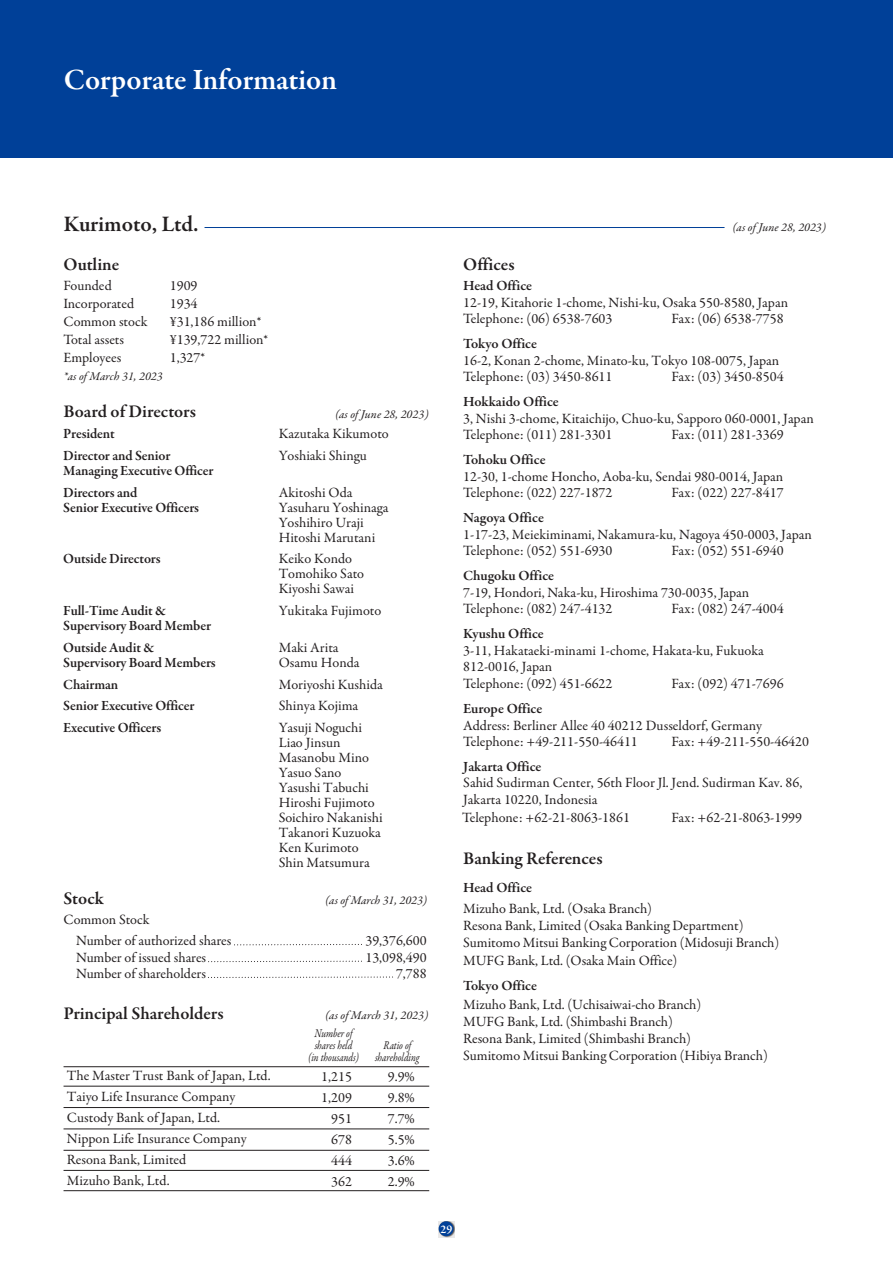
<style>
.page{position:relative;width:893px;height:1263px;background:#fff}
.page>*{position:absolute;margin:0;border:0;box-sizing:border-box;transform-origin:0 0}
.t1{font:600 30px "Garamond Premr Pro";letter-spacing:-.01em;color:#fff}
.t2{font:600 22.5px "Garamond Premr Pro";letter-spacing:-.005em;color:#231f20}
.t3{font:600 18px "Garamond Premr Pro";color:#231f20}
.t4{font:14.25px/21px "Garamond Premr Pro";color:#231f20}
.t5{font:600 14.25px/21.8px "Garamond Premr Pro";letter-spacing:-.01em;color:#231f20}
.t6{font:italic 12px/18.1px "Garamond Premr Pro";color:#231f20}
.t7{font:italic 12px "Garamond Premr Pro";color:#231f20;scale:.8 1}
.t8{font:600 12px "Garamond Premr Pro";color:#fff}
</style>
<div class="page">
<hr style="left:205px;top:227px;width:519px;height:1px;background:#004098">
<div style="left:0;top:0;width:893px;height:157px;background:#004098"></div>
<hr style="left:64px;top:1066px;width:365px;height:1px;background:#231f20">
<hr style="left:64px;top:1086px;width:365px;height:1px;background:#231f20">
<hr style="left:64px;top:1107px;width:365px;height:1px;background:#231f20">
<hr style="left:64px;top:1129px;width:365px;height:1px;background:#231f20">
<hr style="left:64px;top:1150px;width:365px;height:1px;background:#231f20">
<hr style="left:64px;top:1170px;width:365px;height:1px;background:#231f20">
<hr style="left:64px;top:1190px;width:365px;height:1px;background:#231f20">
<svg style="left:237px;top:944px;width:125px;height:1px"></svg>
<svg style="left:209px;top:961px;width:153px;height:1px"></svg>
<svg style="left:208px;top:976px;width:185px;height:2px"></svg>
<svg style="left:438px;top:1221px;width:17px;height:17px"></svg>
<div style="left:439px;top:1221px;width:15px;height:15px;background:#004098;border-radius:50%"></div>
<h1 class="t1" style="left:64px;top:61px;width:275px">Corporate Information</h1>
<h2 class="t2" style="left:64px;top:211px;width:137px">Kurimoto, Ltd.</h2>
<p class="t6" style="left:733px;top:219px;width:95px">(as of June 28, 2023)</p>
<p class="t3" style="left:64px;top:253px;width:57px">Outline</p>
<p class="t4" style="left:64px;top:275px;width:50px">Founded</p>
<p class="t4" style="left:170px;top:275px;width:29px">1909</p>
<p class="t4" style="left:64px;top:293px;width:72px">Incorporated</p>
<p class="t4" style="left:170px;top:293px;width:29px">1934</p>
<p class="t4" style="left:64px;top:311px;width:86px">Common stock</p>
<p class="t4" style="left:170px;top:311px;width:93px">¥31,186 million*</p>
<p class="t4" style="left:64px;top:329px;width:62px">Total assets</p>
<p class="t4" style="left:170px;top:329px;width:100px">¥139,722 million*</p>
<p class="t4" style="left:64px;top:347px;width:59px">Employees</p>
<p class="t4" style="left:170px;top:347px;width:37px">1,327*</p>
<p class="t6" style="left:64px;top:367px;width:101px">*as of March 31, 2023</p>
<p class="t3" style="left:64px;top:400px;width:134px">Board of Directors</p>
<p class="t6" style="left:335px;top:406px;width:95px">(as of June 28, 2023)</p>
<p class="t4" style="left:279px;top:423px;width:112px;line-height:21.8px">Kazutaka Kikumoto<br>Yoshiaki Shingu</p>
<p class="t4" style="left:279px;top:485px;width:111px;line-height:15px">Akitoshi Oda<br>Yasuharu Yoshinaga<br>Yoshihiro Uraji<br>Hitoshi Marutani</p>
<p class="t4" style="left:279px;top:552px;width:87px;line-height:15px">Keiko Kondo<br>Tomohiko Sato<br>Kiyoshi Sawai</p>
<p class="t4" style="left:279px;top:600px;width:104px">Yukitaka Fujimoto</p>
<p class="t4" style="left:279px;top:640px;width:82px;line-height:15px">Maki Arita<br>Osamu Honda</p>
<p class="t4" style="left:279px;top:674px;width:106px;line-height:21.8px">Moriyoshi Kushida<br>Shinya Kojima<br>Yasuji Noguchi</p>
<p class="t4" style="left:279px;top:735px;width:105px;line-height:15px">Liao Jinsun<br>Masanobu Mino<br>Yasuo Sano<br>Yasushi Tabuchi<br>Hiroshi Fujimoto<br>Soichiro Nakanishi<br>Takanori Kuzuoka<br>Ken Kurimoto<br>Shin Matsumura</p>
<p class="t5" style="left:63px;top:423px;width:109px">President<br>Director and Senior</p>
<p class="t5" style="left:63px;top:460px;width:152px">Managing Executive Officer<br>Directors and</p>
<p class="t5" style="left:63px;top:496px;width:137px">Senior Executive Officers</p>
<p class="t5" style="left:63px;top:548px;width:99px">Outside Directors</p>
<p class="t5" style="left:63px;top:603px;width:149px;line-height:15px">Full-Time Audit &amp;<br>Supervisory Board Member</p>
<p class="t5" style="left:63px;top:640px;width:154px;line-height:15px">Outside Audit &amp;<br>Supervisory Board Members</p>
<p class="t5" style="left:63px;top:673px;width:133px">Chairman<br>Senior Executive Officer<br>Executive Officers</p>
<p class="t3" style="left:64px;top:887px;width:42px">Stock</p>
<p class="t6" style="left:325px;top:892px;width:103px">(as of March 31, 2023)</p>
<p class="t4" style="left:76px;top:909px;width:157px;text-indent:-13px">Common Stock<br>Number of authorized shares</p>
<p class="t4" style="left:365px;top:930px;width:63px">39,376,600</p>
<p class="t4" style="left:76px;top:947px;width:131px">Number of issued shares</p>
<p class="t4" style="left:365px;top:947px;width:63px">13,098,490</p>
<p class="t4" style="left:76px;top:963px;width:131px">Number of shareholders</p>
<p class="t4" style="left:396px;top:963px;width:32px">7,788</p>
<p class="t3" style="left:64px;top:1002px;width:162px">Principal Shareholders</p>
<p class="t6" style="left:315px;top:1007px;width:115px;text-indent:11px">(as of March 31, 2023)<br>Number of</p>
<p class="t7" style="left:315px;top:1038px;width:49px">shares held</p>
<p class="t7" style="left:383px;top:1038px;width:37px">Ratio of</p>
<p class="t7" style="left:308px;top:1050px;width:65px">(in thousands)</p>
<p class="t7" style="left:375px;top:1050px;width:57px">shareholding</p>
<p class="t4" style="left:321px;top:1066px;width:32px;text-align:right">1,215<br>1,209<br>951<br>678<br>444<br>362</p>
<p class="t4" style="left:388px;top:1066px;width:29px;text-align:justify">9.9% 9.8% 7.7% 5.5% 3.6% 2.9%</p>
<p class="t4" style="left:67px;top:1065px;width:205px">The Master Trust Bank of Japan, Ltd.<br>Taiyo Life Insurance Company<br>Custody Bank of Japan, Ltd.<br>Nippon Life Insurance Company<br>Resona Bank, Limited<br>Mizuho Bank, Ltd.</p>
<p class="t3" style="left:463px;top:253px;width:53px">Offices</p>
<p class="t5" style="left:463px;top:275px;width:70px">Head Office</p>
<p class="t4" style="left:672px;top:294px;width:118px;line-height:16.5px;text-indent:-208px">12-19, Kitahorie 1-chome, Nishi-ku, Osaka 550-8580, Japan<br>Fax: (06) 6538-7758</p>
<p class="t5" style="left:463px;top:333px;width:75px">Tokyo Office</p>
<p class="t4" style="left:463px;top:352px;width:318px;line-height:16.5px">16-2, Konan 2-chome, Minato-ku, Tokyo 108-0075, Japan<br>Telephone: (03) 3450-8611</p>
<p class="t4" style="left:463px;top:309px;width:151px">Telephone: (06) 6538-7603</p>
<p class="t4" style="left:672px;top:367px;width:113px">Fax: (03) 3450-8504</p>
<p class="t5" style="left:463px;top:391px;width:97px">Hokkaido Office</p>
<p class="t4" style="left:463px;top:410px;width:352px;line-height:16.5px">3, Nishi 3-chome, Kitaichijo, Chuo-ku, Sapporo 060-0001, Japan<br>Telephone: (011) 281-3301</p>
<p class="t4" style="left:672px;top:425px;width:113px">Fax: (011) 281-3369</p>
<p class="t5" style="left:463px;top:449px;width:84px">Tohoku Office</p>
<p class="t4" style="left:463px;top:468px;width:321px;line-height:16.5px">12-30, 1-chome Honcho, Aoba-ku, Sendai 980-0014, Japan<br>Telephone: (022) 227-1872</p>
<p class="t4" style="left:672px;top:483px;width:113px">Fax: (022) 227-8417</p>
<p class="t5" style="left:463px;top:507px;width:82px">Nagoya Office</p>
<p class="t4" style="left:463px;top:526px;width:350px;line-height:16.5px">1-17-23, Meiekiminami, Nakamura-ku, Nagoya 450-0003, Japan<br>Telephone: (052) 551-6930</p>
<p class="t4" style="left:672px;top:541px;width:113px">Fax: (052) 551-6940</p>
<p class="t5" style="left:463px;top:565px;width:92px">Chugoku Office</p>
<p class="t4" style="left:463px;top:585px;width:287px;line-height:16.5px">7-19, Hondori, Naka-ku, Hiroshima 730-0035, Japan<br>Telephone: (082) 247-4132</p>
<p class="t4" style="left:672px;top:599px;width:113px">Fax: (082) 247-4004</p>
<p class="t5" style="left:463px;top:623px;width:82px">Kyushu Office</p>
<p class="t4" style="left:463px;top:643px;width:302px;line-height:16.5px">3-11, Hakataeki-minami 1-chome, Hakata-ku, Fukuoka<br>812-0016, Japan<br>Telephone: (092) 451-6622</p>
<p class="t4" style="left:672px;top:673px;width:113px">Fax: (092) 471-7696</p>
<p class="t5" style="left:463px;top:698px;width:81px">Europe Office</p>
<p class="t4" style="left:463px;top:717px;width:300px;line-height:16.5px">Address: Berliner Allee 40 40212 Dusseldorf, Germany<br>Telephone: +49-211-550-46411</p>
<p class="t4" style="left:672px;top:731px;width:139px">Fax: +49-211-550-46420</p>
<p class="t5" style="left:463px;top:756px;width:80px">Jakarta Office</p>
<p class="t4" style="left:462px;top:774px;width:342px;line-height:17.2px">Sahid Sudirman Center, 56th Floor Jl. Jend. Sudirman Kav. 86,<br>Jakarta 10220, Indonesia<br>Telephone: +62-21-8063-1861</p>
<p class="t4" style="left:672px;top:807px;width:132px">Fax: +62-21-8063-1999</p>
<p class="t3" style="left:463px;top:847px;width:141px">Banking References</p>
<p class="t5" style="left:463px;top:877px;width:70px">Head Office</p>
<p class="t4" style="left:463px;top:900px;width:318px;line-height:17.1px">Mizuho Bank, Ltd. (Osaka Branch)<br>Resona Bank, Limited (Osaka Banking Department)<br>Sumitomo Mitsui Banking Corporation (Midosuji Branch)<br>MUFG Bank, Ltd. (Osaka Main Office)</p>
<p class="t5" style="left:463px;top:975px;width:75px">Tokyo Office</p>
<p class="t4" style="left:463px;top:996px;width:306px;line-height:17.1px">Mizuho Bank, Ltd. (Uchisaiwai-cho Branch)<br>MUFG Bank, Ltd. (Shimbashi Branch)<br>Resona Bank, Limited (Shimbashi Branch)<br>Sumitomo Mitsui Banking Corporation (Hibiya Branch)</p>
<p class="t8" style="left:441px;top:1221px;width:13px">29</p>
</div>
